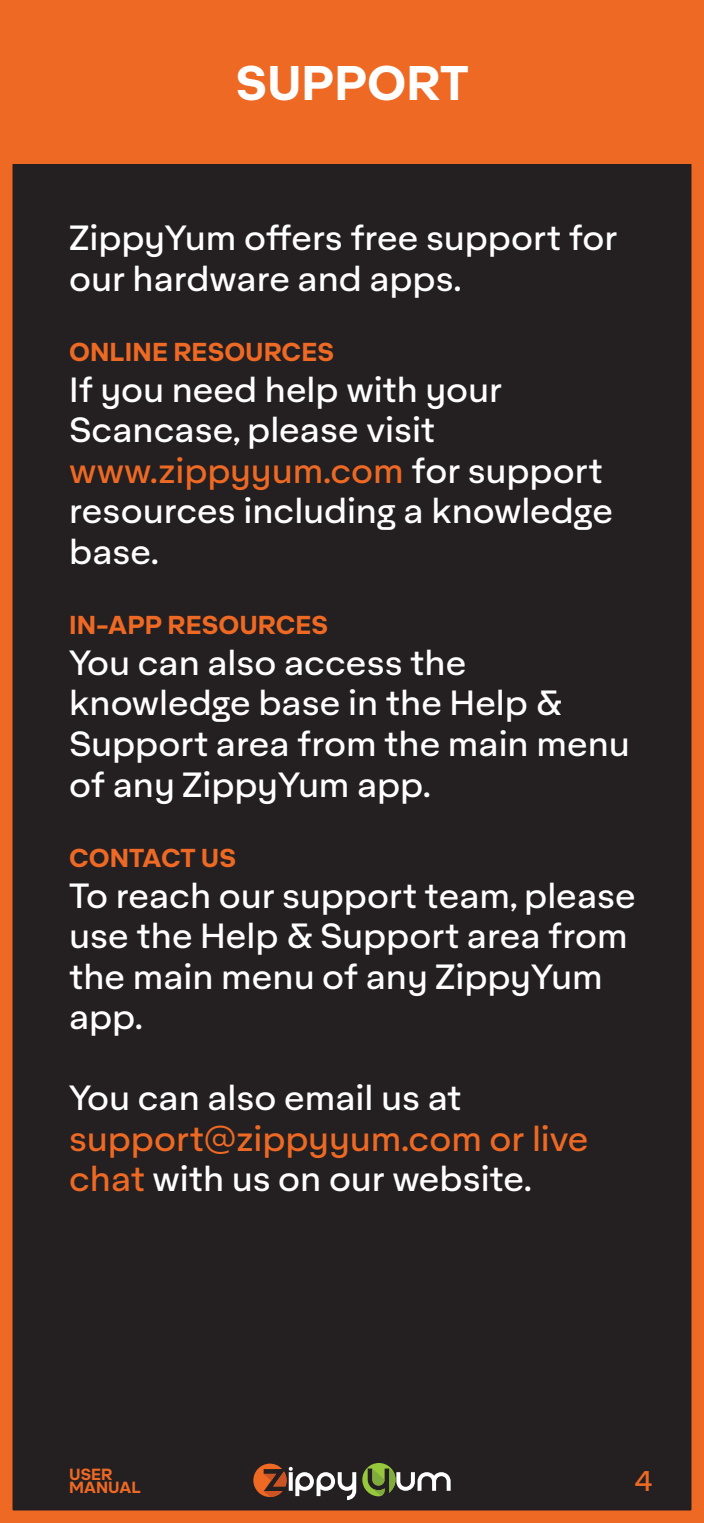
<style>
.page{position:relative;width:704px;height:1523px;background:#fff}
.page>*{position:absolute;margin:0;border:0;box-sizing:border-box;transform-origin:0 0}
.t1{font:46.88px "Aktifo A Bold";color:#fff}
.t2{font:33.75px/40.5px "Aktifo A Medium";color:#fff}
.t3{font:33.75px/40.5px "Aktifo A Medium";color:#ed6924}
.t4{font:28.12px "Aktifo A Medium";color:#ed6924}
.t5{font:25px "Aktifo A Bold";color:#ed6924}
.t6{font:15.62px/13.1px "Aktifo A Bold";color:#ed6924}
.s1{color:#ed6924}
.s2{color:#fff}
</style>
<div class="page">
<div style="left:0;top:0;width:703px;height:1522px;background:#241f21"></div>
<svg style="left:253px;top:1463px;width:103px;height:37px"></svg>
<svg style="left:362px;top:1463px;width:88px;height:33px"></svg>
<div style="left:13px;top:13px;width:677px;height:151px;background:#ed6924"></div>
<div style="left:0;top:0;width:703px;height:1522px;border:12px solid #ed6924"></div>
<h1 class="t1" style="left:235px;top:63px;width:234px">SUPPORT</h1>
<p class="t2" style="left:69px;top:220px;width:549px">ZippyYum offers free support for our hardware and apps.</p>
<p class="t5" style="left:69px;top:342px;width:266px">ONLINE RESOURCES</p>
<p class="t2" style="left:69px;top:372px;width:545px">If you need help with your<br>Scancase, please visit <span class="s1">www.zippyyum.com</span> for support resources including a knowledge base.</p>
<p class="t5" style="left:69px;top:615px;width:260px">IN-APP RESOURCES</p>
<p class="t2" style="left:69px;top:645px;width:561px">You can also access the knowledge base in the Help &amp;<br>Support area from the main menu of any ZippyYum app.</p>
<p class="t5" style="left:69px;top:847px;width:168px">CONTACT US</p>
<p class="t2" style="left:69px;top:877px;width:568px">To reach our support team, please use the Help &amp; Support area from the main menu of any ZippyYum app.</p>
<p class="t2" style="left:69px;top:1080px;width:393px">You can also email us at</p>
<p class="t3" style="left:69px;top:1120px;width:520px">support@zippyyum.com or live chat <span class="s2">with us on our website.</span></p>
<p class="t6" style="left:69px;top:1468px;width:73px">USER<br>MANUAL</p>
<p class="t4" style="left:634px;top:1469px;width:20px">4</p>
</div>
